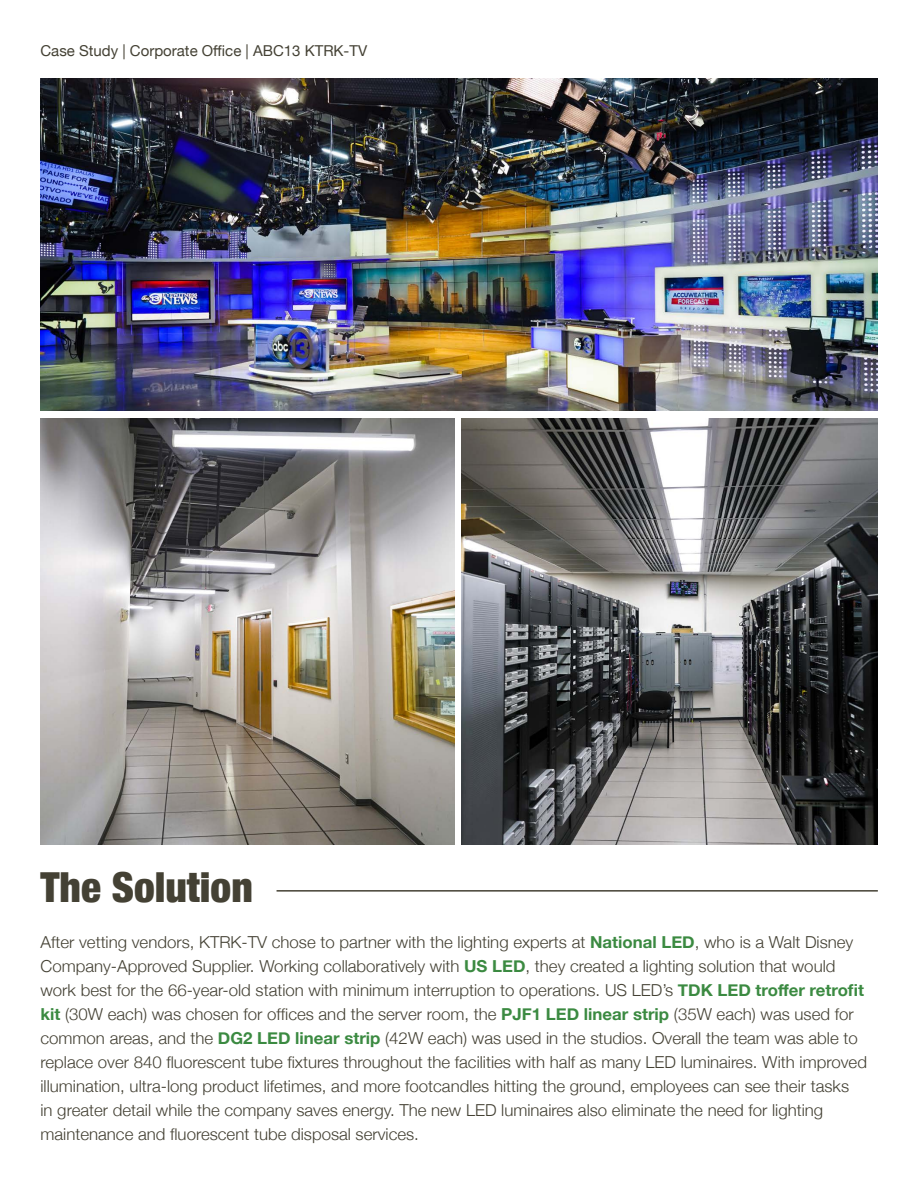
<style>
.page{position:relative;width:918px;height:1188px;background:#fff}
.page>*{position:absolute;margin:0;border:0;box-sizing:border-box;transform-origin:0 0}
.t1{font:900 condensed 41.4px "Helvetica Neue";color:#444134}
.t2{font:300 16.5px/24px "Helvetica Neue";color:#444134}
.t3{font:15px "Helvetica Neue";color:#444134}
.s1{font-weight:700;color:#3b8a41}
</style>
<div class="page">
<hr style="left:277px;top:890px;width:601px;height:2px;background:#444134">
<img style="left:41px;top:418px;width:414px;height:427px">
<img style="left:461px;top:418px;width:417px;height:427px">
<img style="left:40px;top:78px;width:838px;height:333px">
<p class="t3" style="left:40px;top:40px;width:328px">Case Study | Corporate Office | ABC13 KTRK-TV</p>
<h1 class="t1" style="left:40px;top:853px;width:214px">The Solution</h1>
<p class="t2" style="left:40px;top:929px;width:828px">After vetting vendors, KTRK-TV chose to partner with the lighting experts at <span class="s1">National LED</span>, who is a Walt Disney Company-Approved Supplier. Working collaboratively with <span class="s1">US LED</span>, they created a lighting solution that would work best for the 66-year-old station with minimum interruption to operations. US LED’s <span class="s1">TDK LED troffer retrofit kit</span> (30W each) was chosen for offices and the server room, the <span class="s1">PJF1 LED linear strip</span> (35W each) was used for common areas, and the <span class="s1">DG2 LED linear strip</span> (42W each) was used in the studios. Overall the team was able to replace over 840 fluorescent tube fixtures throughout the facilities with half as many LED luminaires. With improved illumination, ultra-long product lifetimes, and more footcandles hitting the ground, employees can see their tasks<br>in greater detail while the company saves energy. The new LED luminaires also eliminate the need for lighting maintenance and fluorescent tube disposal services.</p>
</div>
